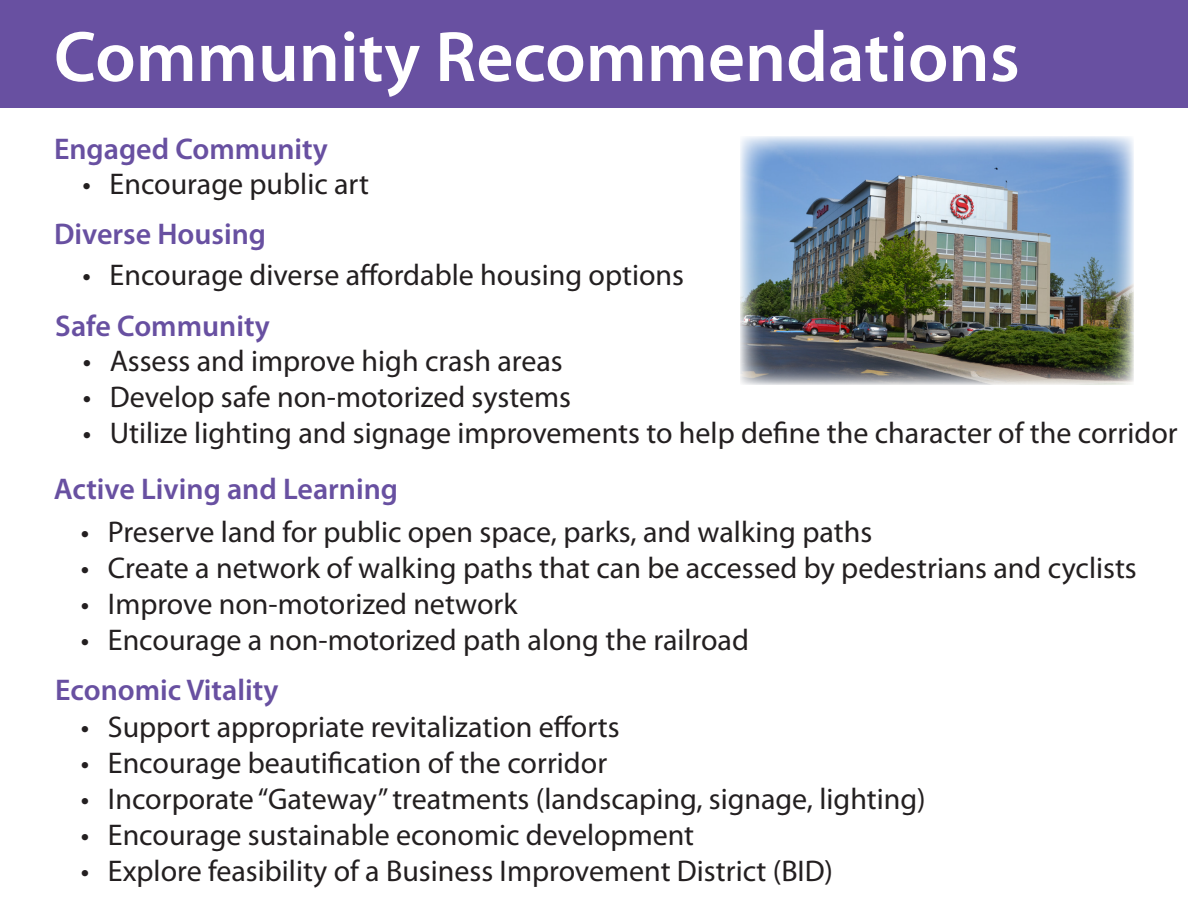
<style>
.page{position:relative;width:1188px;height:918px;background:#fff}
.page>*{position:absolute;margin:0;border:0;box-sizing:border-box;transform-origin:0 0}
.t1{font:600 72px "Myriad Pro";color:#fff}
.t2{font:30px "Myriad Pro";color:#231f20}
.t3{font:600 30px "Myriad Pro";color:#6850a1}
</style>
<div class="page">
<div style="left:0;top:0;width:1188px;height:108px;background:#6850a1"></div>
<img style="left:740px;top:136px;width:394px;height:249px">
<p class="t1" style="left:54px;top:11px;width:967px">Community Recommendations</p>
<p class="t3" style="left:54px;top:129px;width:275px">Engaged Community</p>
<p class="t2" style="left:83px;top:166px;width:288px">• Encourage public art</p>
<p class="t3" style="left:54px;top:215px;width:214px">Diverse Housing</p>
<p class="t2" style="left:83px;top:257px;width:603px">• Encourage diverse affordable housing options</p>
<p class="t3" style="left:55px;top:307px;width:216px">Safe Community</p>
<p class="t2" style="left:83px;top:343px;width:482px">• Assess and improve high crash areas</p>
<p class="t2" style="left:83px;top:379px;width:490px">• Develop safe non-motorized systems</p>
<p class="t2" style="left:83px;top:415px;width:1096px">• Utilize lighting and signage improvements to help define the character of the corridor</p>
<p class="t3" style="left:54px;top:470px;width:346px">Active Living and Learning</p>
<p class="t2" style="left:81px;top:514px;width:793px">• Preserve land for public open space, parks, and walking paths</p>
<p class="t2" style="left:81px;top:550px;width:1057px">• Create a network of walking paths that can be accessed by pedestrians and cyclists</p>
<p class="t2" style="left:81px;top:586px;width:438px">• Improve non-motorized network</p>
<p class="t2" style="left:81px;top:622px;width:670px">• Encourage a non-motorized path along the railroad</p>
<p class="t3" style="left:55px;top:670px;width:225px">Economic Vitality</p>
<p class="t2" style="left:81px;top:709px;width:540px">• Support appropriate revitalization efforts</p>
<p class="t2" style="left:81px;top:745px;width:528px">• Encourage beautification of the corridor</p>
<p class="t2" style="left:81px;top:781px;width:846px">• Incorporate “Gateway” treatments (landscaping, signage, lighting)</p>
<p class="t2" style="left:81px;top:817px;width:615px">• Encourage sustainable economic development</p>
<p class="t2" style="left:81px;top:853px;width:754px">• Explore feasibility of a Business Improvement District (BID)</p>
</div>
